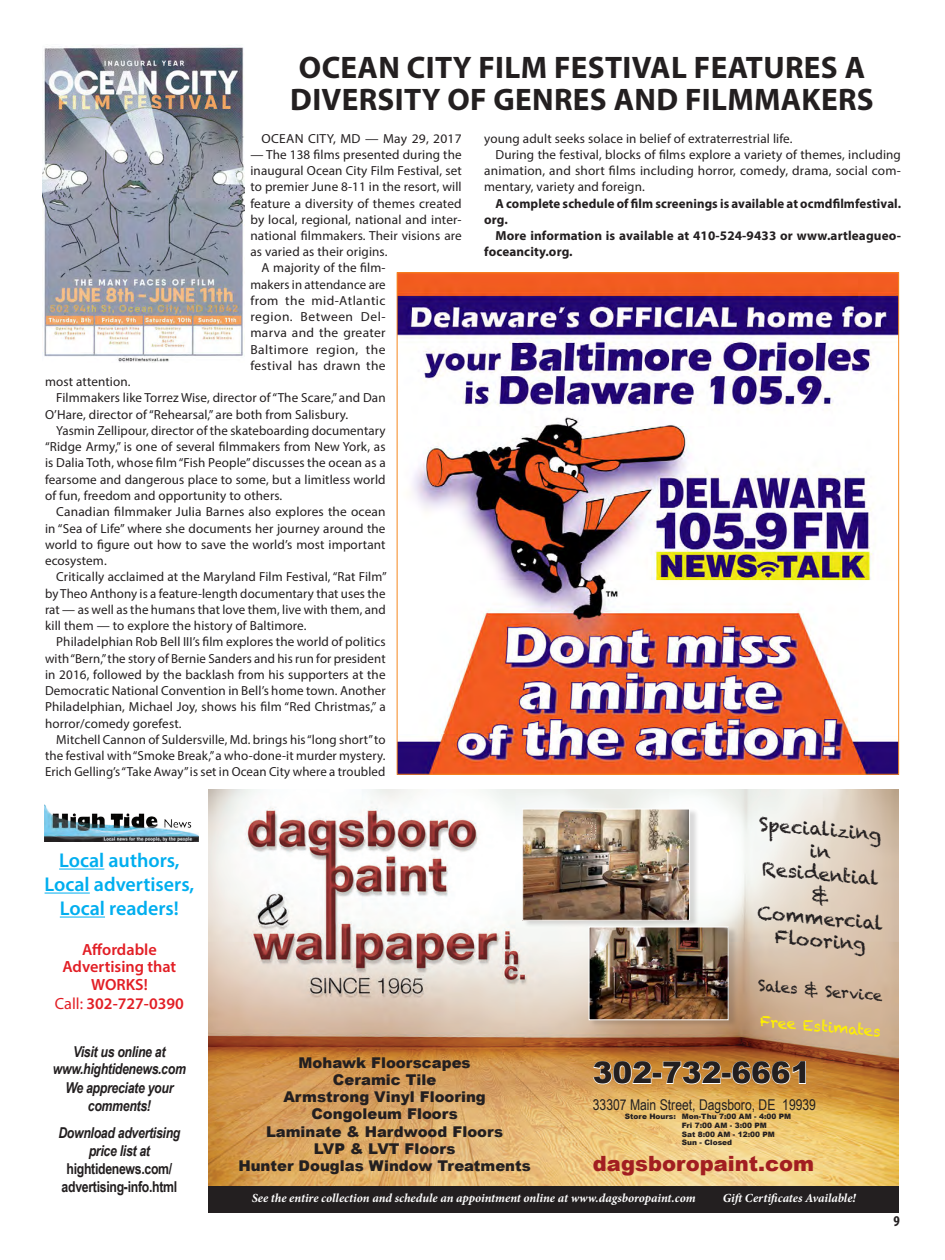
<style>
.page{position:relative;width:945px;height:1260px;background:#fff}
.page>*{position:absolute;margin:0;border:0;box-sizing:border-box;transform-origin:0 0}
.t1{font:700 31.25px/32.5px "Myriad Pro";letter-spacing:.01em;color:#231f20}
.t2{font:900 29.62px "Arial";color:#231f20}
.t3{font:900 21px "Arial";color:#a21e21}
.Author{font:600 20px/24px "Myriad Pro";color:#00aeef;text-align:center}
.t4{font:18.5px/22.1px "Chalkduster";color:#231f20;text-align:center}
.Author-2{font:600 16.25px/17.5px "Myriad Pro";color:#e21e25;text-align:center}
.church_directory{font:italic 700 15px/17.5px "Arial Narrow";letter-spacing:-.02em;color:#231f20;text-align:center}
.church_directory-2{font:700 15px/17.5px "Arial Narrow";letter-spacing:-.02em;color:#231f20;text-align:center}
.t5{font:700 condensed 15px "Myriad Pro";color:#231f20}
.t6{font:900 14.88px/17.4px "Arial";color:#231f20;text-align:center}
.t7{font:14.88px "Arial Narrow";color:#231f20}
.t8{font:14.75px "Chalkduster";color:#231f20}
.t9{font:14.75px "Chalkduster";color:#fff101}
.t10{font:13.12px/16.2px "Myriad Pro";letter-spacing:.01em;color:#231f20;text-align:justify}
.t11{font:700 13.12px/16.2px "Myriad Pro";letter-spacing:.01em;color:#231f20}
.t12{font:italic 700 12.38px "Minion Pro";letter-spacing:-.005em;color:#fff}
.t13{font:900 7.38px/8.9px "Arial";color:#231f20}
.s1{font-weight:400}
</style>
<div class="page">
<img style="left:209px;top:790px;width:690px;height:396px">
<svg style="left:592px;top:1060px;width:60px;height:25px"></svg>
<div style="left:652px;top:1073px;width:10px;height:6px;border:1px solid #fff"></div>
<svg style="left:662px;top:1060px;width:59px;height:25px"></svg>
<div style="left:722px;top:1073px;width:9px;height:6px;border:1px solid #fff"></div>
<svg style="left:731px;top:1060px;width:76px;height:25px;background:#d2a167"></svg>
<div style="left:523px;top:808px;width:176px;height:120px;background:#231f20;opacity:.17"></div>
<img style="left:524px;top:811px;width:164px;height:108px">
<div style="left:522px;top:809px;width:168px;height:112px;border:1px solid #fff"></div>
<div style="left:590px;top:926px;width:148px;height:102px;background:#231f20;opacity:.17"></div>
<img style="left:591px;top:929px;width:136px;height:89px">
<div style="left:589px;top:927px;width:140px;height:93px;border:1px solid #fff"></div>
<div style="left:209px;top:1186px;width:690px;height:27px;background:#231f20"></div>
<hr style="left:59px;top:869px;width:45px;height:1px;background:#00aeef">
<hr style="left:45px;top:893px;width:45px;height:1px;background:#00aeef">
<hr style="left:60px;top:917px;width:45px;height:1px;background:#00aeef">
<img style="left:44px;top:804px;width:154px;height:37px">
<img style="left:399px;top:275px;width:498px;height:498px">
<img style="left:42px;top:46px;width:203px;height:317px">
<p class="t1" style="left:290px;top:50px;width:585px">OCEAN CITY FILM FESTIVAL FEATURES A<br>DIVERSITY OF GENRES AND FILMMAKERS</p>
<p class="t10" style="left:262px;top:130px;width:202px">OCEAN CITY, MD — May 29, 2017</p>
<p class="t10" style="left:250px;top:146px;width:213px">— The 138 films presented during the inaugural Ocean City Film Festival, set to premier June 8-11 in the resort, will feature a diversity of themes created by local, regional, national and inter&shy;national filmmakers. Their visions are as varied as their origins.</p>
<p class="t10" style="left:250px;top:260px;width:137px;text-indent:11px">A majority of the film&shy;makers in attendance are from the mid-Atlantic region. Between Del&shy;marva and the greater Baltimore region, the festival has drawn the</p>
<p class="t10" style="left:45px;top:374px;width:87px">most attention.</p>
<p class="t10" style="left:45px;top:390px;width:342px;text-indent:11px">Filmmakers like Torrez Wise, director of “The Scare,” and Dan<br>O’Hare, director of “Rehearsal,” are both from Salisbury.</p>
<p class="t10" style="left:45px;top:422px;width:342px;text-indent:11px">Yasmin Zellipour, director of the skateboarding documentary “Ridge Army,” is one of several filmmakers from New York, as is Dalia Toth, whose film “Fish People” discusses the ocean as a fearsome and dangerous place to some, but a limitless world of fun, freedom and opportunity to others.</p>
<p class="t10" style="left:45px;top:504px;width:342px;text-indent:11px">Canadian filmmaker Julia Barnes also explores the ocean in “Sea of Life” where she documents her journey around the world to figure out how to save the world’s most important ecosystem.</p>
<p class="t10" style="left:45px;top:569px;width:343px;text-indent:11px">Critically acclaimed at the Maryland Film Festival, “Rat Film” by Theo Anthony is a feature-length documentary that uses the rat — as well as the humans that love them, live with them, and kill them — to explore the history of Baltimore.</p>
<p class="t10" style="left:45px;top:634px;width:342px;text-indent:11px">Philadelphian Rob Bell III’s film explores the world of politics with “Bern,” the story of Bernie Sanders and his run for president in 2016, followed by the backlash from his supporters at the Democratic National Convention in Bell’s home town. Another Philadelphian, Michael Joy, shows his film “Red Christmas,” a horror/comedy gorefest.</p>
<p class="t10" style="left:45px;top:731px;width:342px;text-indent:11px">Mitchell Cannon of Suldersville, Md. brings his “long short” to the festival with “Smoke Break,” a who-done-it murder mystery.<br>Erich Gelling’s “Take Away” is set in Ocean City where a troubled</p>
<p class="t10" style="left:484px;top:130px;width:310px">young adult seeks solace in belief of extraterrestrial life.</p>
<p class="t10" style="left:484px;top:146px;width:418px;text-indent:11px">During the festival, blocks of films explore a variety of themes, including animation, and short films including horror, comedy, drama, social com&shy;mentary, variety and foreign.</p>
<p class="t11" style="left:484px;top:195px;width:418px;text-indent:11px">A complete schedule of film screenings is available at ocmdfilmfestival. org.</p>
<p class="t11" style="left:484px;top:227px;width:418px;text-indent:11px">More information is available at 410-524-9433 or www.artleagueo&shy;foceancity.org.</p>
<p class="Author" style="left:45px;top:848px;width:151px">Local authors,<br>Local advertisers,<br>Local readers!</p>
<p class="Author-2" style="left:63px;top:940px;width:115px">Affordable<br>Advertising that<br>WORKS!</p>
<p class="Author-2" style="left:55px;top:995px;width:130px"><span class="s1">Call:</span> 302-727-0390</p>
<p class="church_directory" style="left:53px;top:1042px;width:135px">Visit us online at www.hightidenews.com</p>
<p class="church_directory" style="left:65px;top:1078px;width:110px">We appreciate your comments!</p>
<p class="church_directory" style="left:58px;top:1123px;width:124px">Download advertising price list at</p>
<p class="church_directory-2" style="left:62px;top:1160px;width:117px">hightidenews.com/ advertising-info.html</p>
<p class="t4" style="left:761px;top:813px;width:134px;rotate:5deg">Specializing in<br>Residential &amp;<br>Commercial<br>Flooring</p>
<p class="t8" style="left:759px;top:977px;width:126px;rotate:5deg">Sales &amp; Service</p>
<p class="t9" style="left:761px;top:1012px;width:123px;rotate:5deg">Free Estimates</p>
<p class="t2" style="left:593px;top:1051px;width:219px">302-732-6661</p>
<p class="t7" style="left:593px;top:1094px;width:225px">33307 Main Street, Dagsboro, DE 19939</p>
<p class="t13" style="left:682px;top:1111px;width:111px;text-indent:-57px">Store Hours: Mon-Thu 7:00 AM - 4:00 PM<br>Fri 7:00 AM - 3:00 PM<br>Sat 8:00 AM - 12:00 PM<br>Sun - Closed</p>
<p class="t3" style="left:593px;top:1148px;width:223px">dagsboropaint.com</p>
<p class="t6" style="left:238px;top:1053px;width:294px">Mohawk Floorscapes<br>Ceramic Tile<br>Armstrong Vinyl Flooring<br>Congoleum Floors<br>Laminate &amp; Hardwood Floors<br>LVP &amp; LVT Floors<br>Hunter Douglas Window Treatments</p>
<p class="t12" style="left:252px;top:1189px;width:446px">See the entire collection and schedule an appointment online at www.dagsboropaint.com</p>
<p class="t12" style="left:723px;top:1189px;width:135px">Gift Certificates Available!</p>
<p class="t5" style="left:894px;top:1212px;width:8px">9</p>
</div>
